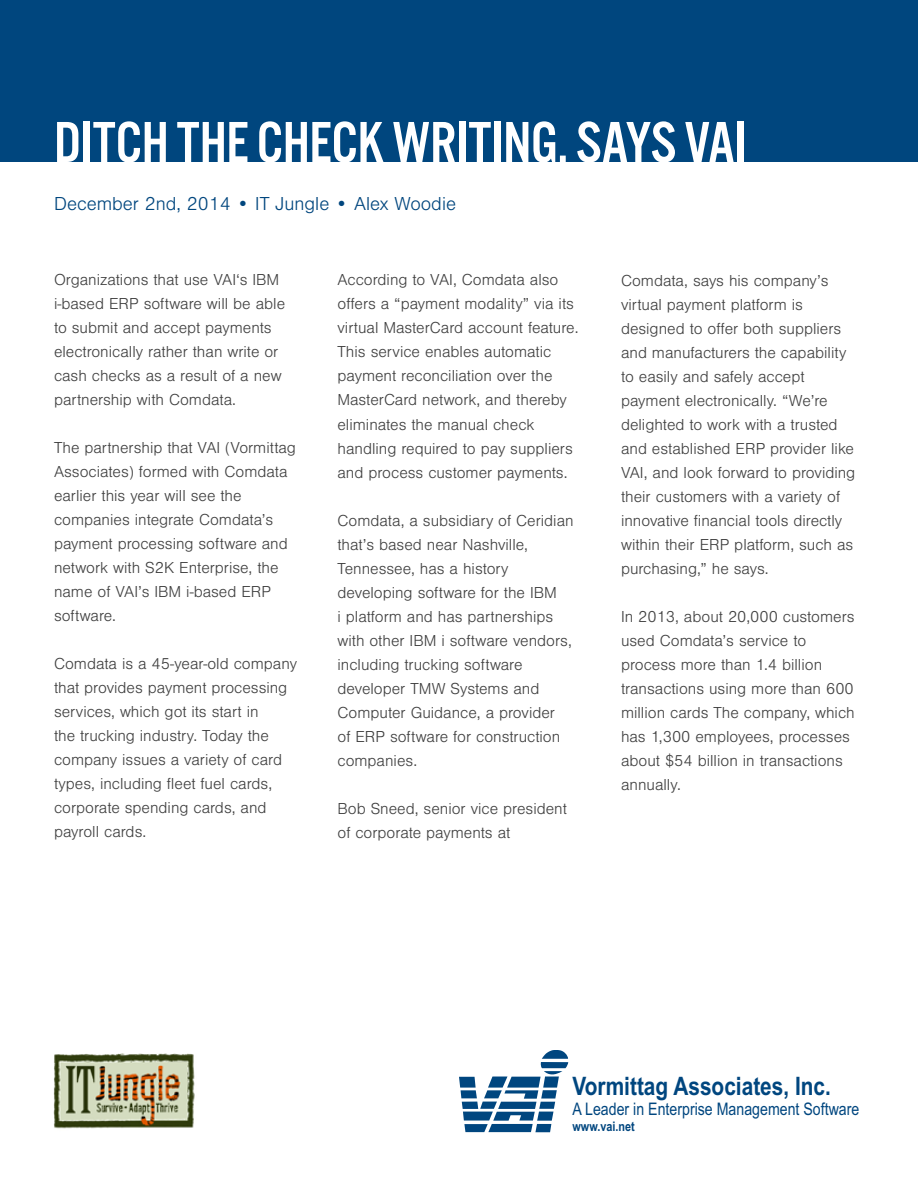
<style>
.page{position:relative;width:918px;height:1188px;background:#fff}
.page>*{position:absolute;margin:0;border:0;box-sizing:border-box;transform-origin:0 0}
.t1{font:60px "Alternate Got No 3 D";letter-spacing:-.01em;color:#fff}
.t2{font:700 25.5px "Arial Narrow";color:#00467f}
.t3{font:300 19.5px "Nimbus San";color:#00467e}
.t4{font:17.25px "Arial Narrow";color:#00467f}
.t5{font:300 16.5px/24px "Nimbus San";color:#404040}
.t6{font:700 13.2px "Arial Narrow";color:#00467f}
</style>
<div class="page">
<div style="left:0;top:0;width:918px;height:161px;background:#00467e"></div>
<svg style="left:459px;top:1051px;width:109px;height:81px"></svg>
<img style="left:53px;top:1054px;width:142px;height:75px">
<h1 class="t1" style="left:54px;top:110px;width:694px">DITCH THE CHECK WRITING, SAYS VAI</h1>
<p class="t3" style="left:54px;top:193px;width:404px">December 2nd, 2014 • IT Jungle • Alex Woodie</p>
<p class="t5" style="left:54px;top:268px;width:233px">Organizations that use VAI‘s IBM i-based ERP software will be able to submit and accept payments electronically rather than write or cash checks as a result of a new partnership with Comdata.</p>
<p class="t5" style="left:54px;top:436px;width:243px">The partnership that VAI (Vormittag<br>Associates) formed with Comdata earlier this year will see the companies integrate Comdata’s payment processing software and network with S2K Enterprise, the name of VAI’s IBM i-based ERP software.</p>
<p class="t5" style="left:54px;top:652px;width:244px">Comdata is a 45-year-old company that provides payment processing services, which got its start in<br>the trucking industry. Today the company issues a variety of card types, including fleet fuel cards, corporate spending cards, and payroll cards.</p>
<p class="t5" style="left:338px;top:268px;width:243px">According to VAI, Comdata also offers a “payment modality” via its virtual MasterCard account feature.<br>This service enables automatic payment reconciliation over the MasterCard network, and thereby eliminates the manual check handling required to pay suppliers and process customer payments.</p>
<p class="t5" style="left:338px;top:509px;width:238px">Comdata, a subsidiary of Ceridian that’s based near Nashville,<br>Tennessee, has a history developing software for the IBM<br>i platform and has partnerships with other IBM i software vendors, including trucking software developer TMW Systems and<br>Computer Guidance, a provider<br>of ERP software for construction companies.</p>
<p class="t5" style="left:338px;top:797px;width:231px">Bob Sneed, senior vice president of corporate payments at</p>
<p class="t5" style="left:621px;top:269px;width:236px">Comdata, says his company’s virtual payment platform is designed to offer both suppliers and manufacturers the capability to easily and safely accept payment electronically. “We’re delighted to work with a trusted and established ERP provider like<br>VAI, and look forward to providing their customers with a variety of innovative financial tools directly within their ERP platform, such as purchasing,” he says.</p>
<p class="t5" style="left:621px;top:605px;width:235px">In 2013, about 20,000 customers used Comdata’s service to process more than 1.4 billion transactions using more than 600 million cards The company, which has 1,300 employees, processes about $54 billion in transactions annually.</p>
<h2 class="t2" style="left:573px;top:1071px;width:260px">Vormittag Associates, Inc.</h2>
<p class="t4" style="left:573px;top:1097px;width:288px">A Leader in Enterprise Management Software</p>
<p class="t6" style="left:573px;top:1119px;width:64px">www.vai.net</p>
</div>
